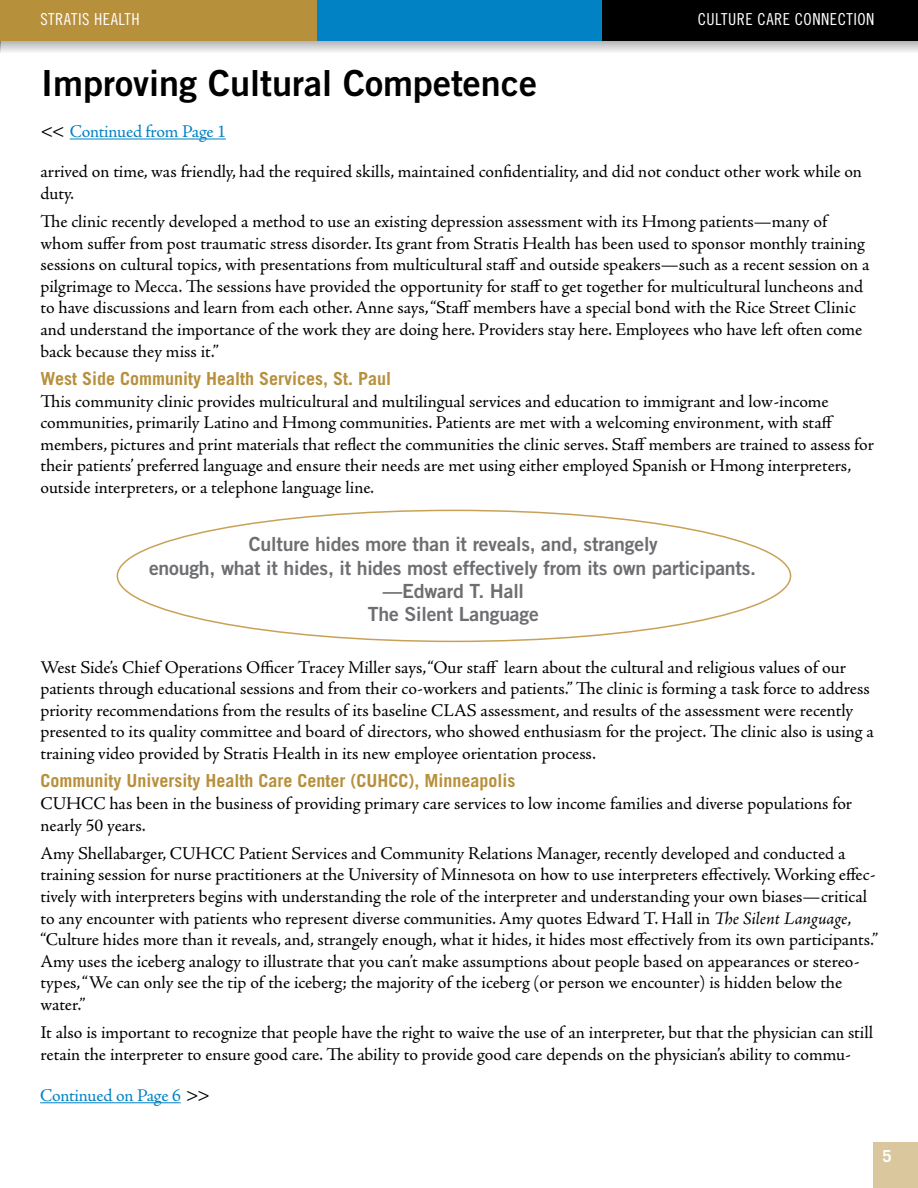
<style>
.page{position:relative;width:918px;height:1188px;background:#fff}
.page>*{position:absolute;margin:0;border:0;box-sizing:border-box;transform-origin:0 0}
.Head_1{font:36px "Trade Gothic LT Std Bd 2";color:#000}
.Head_3{font:19.5px/23.4px "Trade Gothic LT Std Bd 2";letter-spacing:-.01em;color:#6d6e71;text-align:center}
.Body_text{font:18px/21.6px "Adobe Jenson Pro";letter-spacing:-.005em;color:#000}
.Subheads_beginning_p{font:700 18px "Trade Gothic LT Std";color:#b7903c}
.Head_3-2{font:18px "Adobe Jenson Pro";letter-spacing:-.015em;color:#0082c4}
.t1{font:16.5px "Trade Gothic LT Std Cn 18";letter-spacing:.03em;color:#fff}
.t2{font:700 16.5px "Trade Gothic LT Std";color:#fff}
.s1{font-family:"Trade Gothic LT Std";font-size:19.5px;color:#000}
.s2{font-style:italic}
</style>
<div class="page">
<hr style="left:70px;top:139px;width:156px;height:1px;background:#0082c4">
<hr style="left:40px;top:1102px;width:141px;height:1px;background:#0082c4">
<svg style="left:1px;top:40px;width:917px;height:12px;background:#c5c9ca"></svg>
<svg style="left:0;top:40px;width:1px;height:13px"></svg>
<div style="left:601px;top:0;width:317px;height:40px;background:#000"></div>
<div style="left:317px;top:0;width:284px;height:40px;background:#0082c4"></div>
<div style="left:0;top:0;width:317px;height:40px;background:#b7903c"></div>
<div style="left:873px;top:1143px;width:45px;height:45px;background:#dbc79e"></div>
<p class="t1" style="left:40px;top:10px;width:101px">STRATIS HEALTH</p>
<p class="t1" style="left:698px;top:10px;width:178px">CULTURE CARE CONNECTION</p>
<p class="t1" style="left:772px;top:10px;width:104px">QUALITY UPDATE</p>
<p class="Head_1" style="left:41px;top:61px;width:497px">Improving Cultural Competence</p>
<p class="Head_3-2" style="left:41px;top:121px;width:186px"><span class="s1">&lt;&lt;</span> Continued from Page 1</p>
<p class="Body_text" style="left:40px;top:161px;width:823px">arrived on time, was friendly, had the required skills, maintained confidentiality, and did not conduct other work while on duty.</p>
<p class="Body_text" style="left:40px;top:211px;width:831px">The clinic recently developed a method to use an existing depression assessment with its Hmong patients—many of whom suffer from post traumatic stress disorder. Its grant from Stratis Health has been used to sponsor monthly training sessions on cultural topics, with presentations from multicultural staff and outside speakers—such as a recent session on a pilgrimage to Mecca. The sessions have provided the opportunity for staff to get together for multicultural luncheons and to have discussions and learn from each other. Anne says, “Staff members have a special bond with the Rice Street Clinic and understand the importance of the work they are doing here. Providers stay here. Employees who have left often come back because they miss it.”</p>
<p class="Subheads_beginning_p" style="left:40px;top:368px;width:352px">West Side Community Health Services, St. Paul</p>
<p class="Body_text" style="left:40px;top:391px;width:835px">This community clinic provides multicultural and multilingual services and education to immigrant and low-income communities, primarily Latino and Hmong communities. Patients are met with a welcoming environment, with staff members, pictures and print materials that reflect the communities the clinic serves. Staff members are trained to assess for their patients’ preferred language and ensure their needs are met using either employed Spanish or Hmong interpreters, outside interpreters, or a telephone language line.</p>
<p class="Head_3" style="left:149px;top:532px;width:609px">Culture hides more than it reveals, and, strangely<br>enough, what it hides, it hides most effectively from its own participants. —Edward T. Hall<br>The Silent Language</p>
<p class="Body_text" style="left:40px;top:656px;width:835px">West Side’s Chief Operations Officer Tracey Miller says, “Our staff learn about the cultural and religious values of our patients through educational sessions and from their co-workers and patients.” The clinic is forming a task force to address priority recommendations from the results of its baseline CLAS assessment, and results of the assessment were recently presented to its quality committee and board of directors, who showed enthusiasm for the project. The clinic also is using a training video provided by Stratis Health in its new employee orientation process.</p>
<p class="Subheads_beginning_p" style="left:40px;top:770px;width:477px">Community University Health Care Center (CUHCC), Minneapolis</p>
<p class="Body_text" style="left:40px;top:793px;width:813px">CUHCC has been in the business of providing primary care services to low income families and diverse populations for nearly 50 years.</p>
<p class="Body_text" style="left:40px;top:843px;width:839px">Amy Shellabarger, CUHCC Patient Services and Community Relations Manager, recently developed and conducted a training session for nurse practitioners at the University of Minnesota on how to use interpreters effectively. Working effec&shy;tively with interpreters begins with understanding the role of the interpreter and understanding your own biases—critical to any encounter with patients who represent diverse communities. Amy quotes Edward T. Hall in <span class="s2">The Silent Language</span>, “Culture hides more than it reveals, and, strangely enough, what it hides, it hides most effectively from its own participants.” Amy uses the iceberg analogy to illustrate that you can’t make assumptions about people based on appearances or stereo&shy;types, “We can only see the tip of the iceberg; the majority of the iceberg (or person we encounter) is hidden below the water.”</p>
<p class="Body_text" style="left:40px;top:1022px;width:834px">It also is important to recognize that people have the right to waive the use of an interpreter, but that the physician can still retain the interpreter to ensure good care. The ability to provide good care depends on the physician’s ability to commu-</p>
<p class="Head_3-2" style="left:40px;top:1085px;width:171px">Continued on Page 6 <span class="s1">&gt;&gt;</span></p>
<p class="t2" style="left:882px;top:1146px;width:11px">5</p>
</div>
